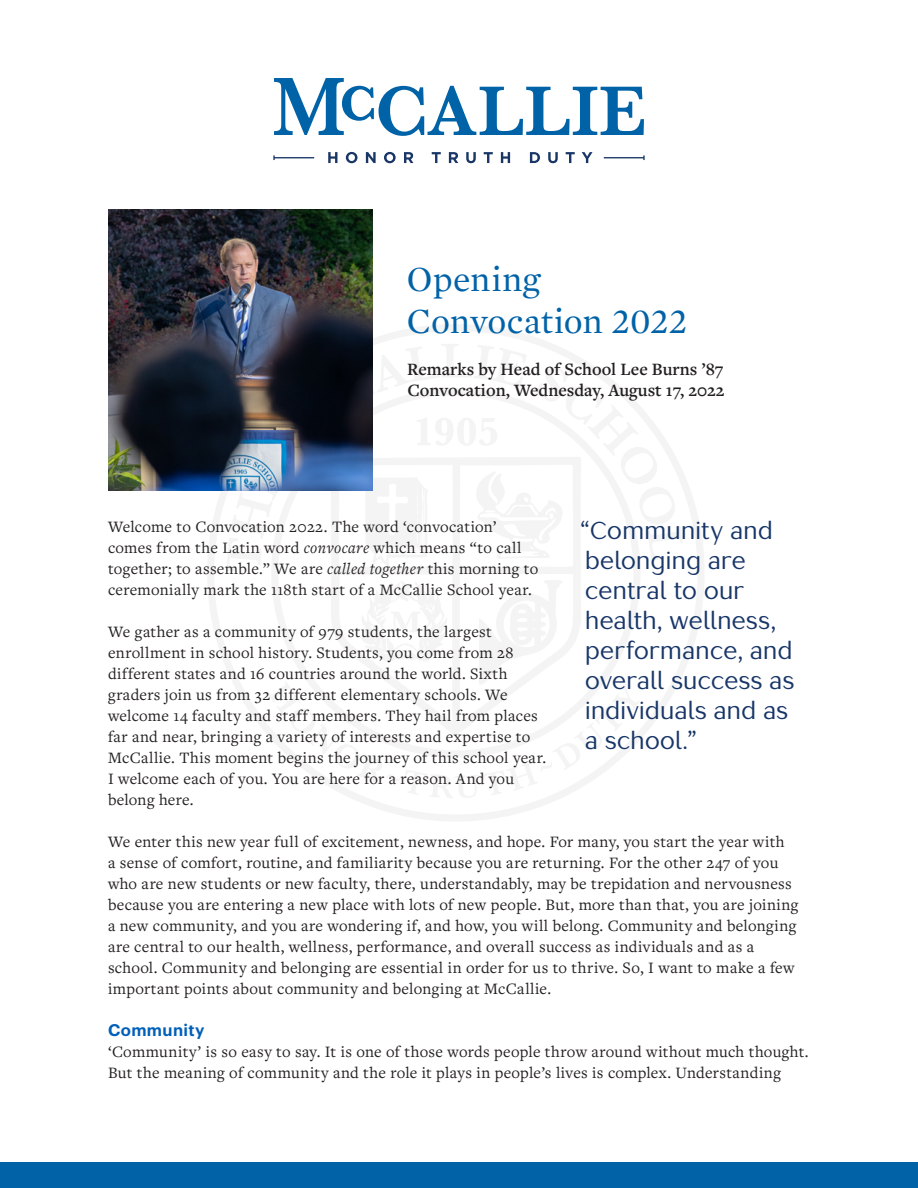
<style>
.page{position:relative;width:918px;height:1188px;background:#fff}
.page>*{position:absolute;margin:0;border:0;box-sizing:border-box;transform-origin:0 0}
.t1{font:36px "Mercury Text G1";letter-spacing:-.005em;color:#0162a8}
.t2{font:24px/30px "Lagu Sans";letter-spacing:.015em;color:#183668}
.t3{font:600 18px "Freight Text Pro";color:#231f20}
.t4{font:16.5px/21px "Freight Text Pro";letter-spacing:.02em;color:#231f20}
.t5{font:600 16.5px "Graphik";letter-spacing:.02em;color:#005fb9}
.s1{font-style:italic}
</style>
<div class="page">
<svg style="left:208px;top:325px;width:496px;height:496px"></svg>
<svg style="left:330px;top:572px;width:252px;height:7px"></svg>
<svg style="left:226px;top:344px;width:457px;height:228px"></svg>
<svg style="left:267px;top:579px;width:373px;height:219px"></svg>
<img style="left:108px;top:210px;width:265px;height:281px">
<svg style="left:274px;top:78px;width:370px;height:58px"></svg>
<svg style="left:328px;top:152px;width:9px;height:11px"></svg>
<svg style="left:346px;top:152px;width:11px;height:11px"></svg>
<svg style="left:366px;top:152px;width:10px;height:11px"></svg>
<svg style="left:384px;top:152px;width:12px;height:11px"></svg>
<svg style="left:404px;top:152px;width:9px;height:11px"></svg>
<svg style="left:432px;top:152px;width:9px;height:11px"></svg>
<svg style="left:449px;top:152px;width:9px;height:11px"></svg>
<svg style="left:466px;top:152px;width:10px;height:11px"></svg>
<svg style="left:484px;top:152px;width:9px;height:11px"></svg>
<svg style="left:501px;top:152px;width:9px;height:11px"></svg>
<svg style="left:530px;top:152px;width:10px;height:11px"></svg>
<svg style="left:548px;top:152px;width:10px;height:11px"></svg>
<svg style="left:566px;top:152px;width:9px;height:11px"></svg>
<svg style="left:582px;top:152px;width:11px;height:11px"></svg>
<svg style="left:273px;top:155px;width:41px;height:5px"></svg>
<svg style="left:604px;top:155px;width:41px;height:5px"></svg>
<div style="left:0;top:1163px;width:918px;height:25px;background:#0162a8"></div>
<p class="t1" style="left:407px;top:253px;width:135px">Opening</p>
<p class="t1" style="left:407px;top:295px;width:282px">Convocation 2022</p>
<p class="t3" style="left:407px;top:357px;width:318px">Remarks by Head of School Lee Burns ’87</p>
<p class="t3" style="left:407px;top:378px;width:319px">Convocation, Wednesday, August 17, 2022</p>
<p class="t2" style="left:580px;top:513px;width:216px">“Community and belonging are central to our health, wellness, performance, and overall success as individuals and as a school.”</p>
<p class="t4" style="left:108px;top:516px;width:432px">Welcome to Convocation 2022. The word ‘convocation’ comes from the Latin word <span class="s1">convocare</span> which means “to call together; to assemble.” We are <span class="s1">called together</span> this morning to ceremonially mark the 118th start of a McCallie School year.</p>
<p class="t4" style="left:108px;top:621px;width:440px">We gather as a community of 979 students, the largest enrollment in school history. Students, you come from 28 different states and 16 countries around the world. Sixth graders join us from 32 different elementary schools. We welcome 14 faculty and staff members. They hail from places far and near, bringing a variety of interests and expertise to McCallie. This moment begins the journey of this school year.<br>I welcome each of you. You are here for a reason. And you belong here.</p>
<p class="t4" style="left:108px;top:831px;width:692px">We enter this new year full of excitement, newness, and hope. For many, you start the year with<br>a sense of comfort, routine, and familiarity because you are returning. For the other 247 of you who are new students or new faculty, there, understandably, may be trepidation and nervousness because you are entering a new place with lots of new people. But, more than that, you are joining a new community, and you are wondering if, and how, you will belong. Community and belonging are central to our health, wellness, performance, and overall success as individuals and as a school. Community and belonging are essential in order for us to thrive. So, I want to make a few important points about community and belonging at McCallie.</p>
<p class="t5" style="left:108px;top:1017px;width:98px">Community</p>
<p class="t4" style="left:108px;top:1041px;width:702px">‘Community’ is so easy to say. It is one of those words people throw around without much thought.<br>But the meaning of community and the role it plays in people’s lives is complex. Understanding</p>
</div>
